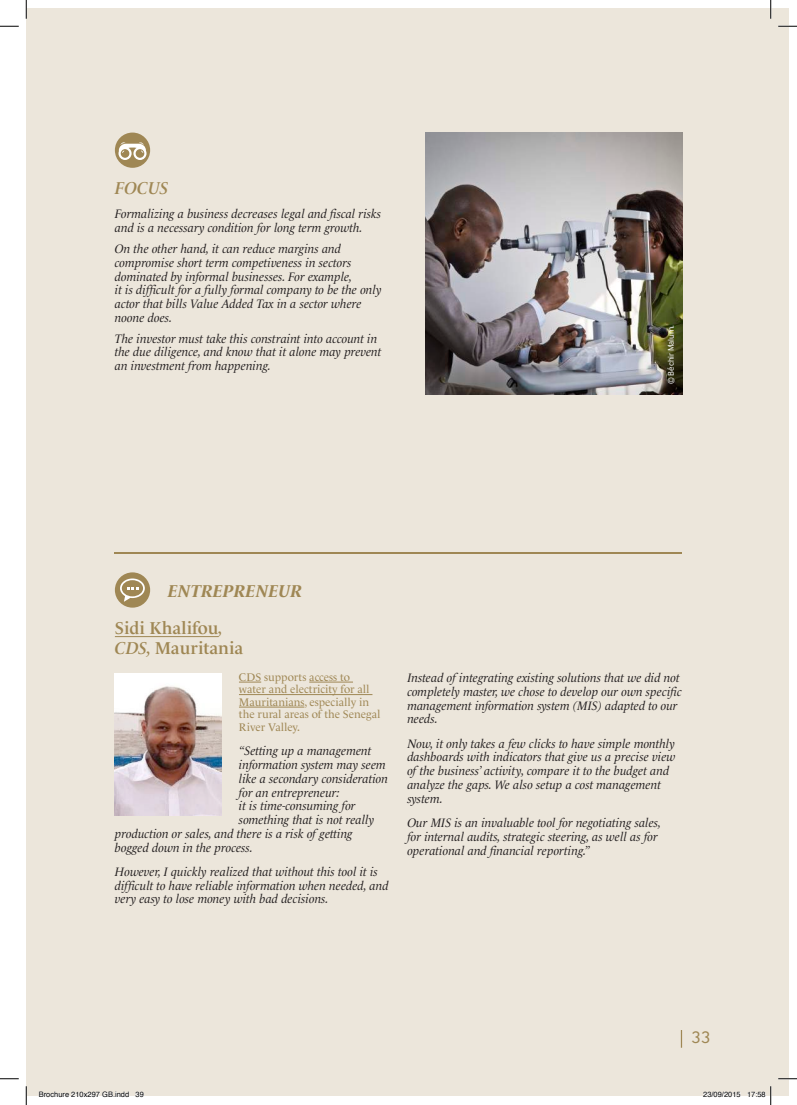
<style>
.page{position:relative;width:797px;height:1105px;background:#fff}
.page>*{position:absolute;margin:0;border:0;box-sizing:border-box;transform-origin:0 0}
.t1{font:600 17.5px/20px "Le Monde Livre";color:#9f8754}
.t2{font:italic 700 17.5px "Le Monde Livre";color:#9f8754}
.t3{font:italic 600 17.5px "Le Monde Livre";color:#9f8754}
.t4{font:17.5px "Inter Face";color:#9f8754}
.t5{font:italic 12.5px/13.8px "Le Monde Livre";color:#231f20}
.t6{font:11.25px/12.5px "Le Monde Livre";color:#9f8754}
.t7{font:8.75px "Inter Face";color:#fff}
.t8{font:7.5px "Helvetica";color:#000}
.s1{font-style:italic}
</style>
<div class="page">
<div style="left:26px;top:9px;width:762px;height:1087px;background:#ece6db"></div>
<div style="left:115px;top:133px;width:35px;height:35px;background:#9f8754;border-radius:50%"></div>
<svg style="left:118px;top:142px;width:28px;height:18px"></svg>
<hr style="left:115px;top:552px;width:567px;height:2px;background:#9f8754">
<hr style="left:115px;top:636px;width:103px;height:1px;background:#9f8754">
<svg style="left:239px;top:682px;width:22px;height:1px"></svg>
<hr style="left:309px;top:682px;width:44px;height:1px;background:#9f8754">
<hr style="left:239px;top:694px;width:133px;height:1px;background:#9f8754">
<hr style="left:239px;top:707px;width:65px;height:1px;background:#9f8754">
<img style="left:115px;top:674px;width:106px;height:142px">
<div style="left:115px;top:572px;width:35px;height:36px;background:#9f8754;border-radius:50%"></div>
<svg style="left:120px;top:578px;width:25px;height:24px"></svg>
<svg style="left:681px;top:1030px;width:1px;height:18px"></svg>
<img style="left:425px;top:133px;width:257px;height:262px">
<svg style="left:0;top:25px;width:19px;height:2px"></svg>
<svg style="left:778px;top:25px;width:19px;height:2px"></svg>
<svg style="left:0;top:1078px;width:19px;height:1px"></svg>
<svg style="left:778px;top:1078px;width:19px;height:1px"></svg>
<svg style="left:25px;top:0;width:2px;height:19px"></svg>
<svg style="left:25px;top:1086px;width:2px;height:19px"></svg>
<svg style="left:770px;top:0;width:1px;height:19px"></svg>
<svg style="left:39px;top:1091px;width:90px;height:5px"></svg>
<svg style="left:135px;top:1092px;width:9px;height:4px"></svg>
<svg style="left:703px;top:1091px;width:38px;height:5px"></svg>
<svg style="left:747px;top:1086px;width:24px;height:19px"></svg>
<h1 class="t3" style="left:115px;top:178px;width:55px">FOCUS</h1>
<p class="t5" style="left:115px;top:207px;width:268px">Formalizing a business decreases legal and fiscal risks and is a necessary condition for long term growth.</p>
<p class="t5" style="left:115px;top:242px;width:268px">On the other hand, it can reduce margins and compromise short term competiveness in sectors dominated by informal businesses. For example,<br>it is difficult for a fully formal company to be the only actor that bills Value Added Tax in a sector where noone does.</p>
<p class="t5" style="left:115px;top:331px;width:268px">The investor must take this constraint into account in the due diligence, and know that it alone may prevent an investment from happening.</p>
<p class="t7" style="left:666px;top:384px;width:61px;rotate:-90deg">© Béchir Malum.</p>
<h1 class="t2" style="left:168px;top:580px;width:136px">ENTREPRENEUR</h1>
<h1 class="t1" style="left:115px;top:618px;width:130px">Sidi Khalifou<span class="s1">,<br>CDS,</span> Mauritania</h1>
<p class="t6" style="left:239px;top:671px;width:143px">CDS supports access to<br>water and electricity for all<br>Mauritanians, especially in the rural areas of the Senegal<br>River Valley.</p>
<p class="t5" style="left:239px;top:744px;width:134px">“Setting up a management</p>
<p class="t5" style="left:239px;top:758px;width:148px">information system may seem</p>
<p class="t5" style="left:239px;top:772px;width:151px">like a secondary consideration</p>
<p class="t5" style="left:239px;top:785px;width:102px">for an entrepreneur:</p>
<p class="t5" style="left:239px;top:799px;width:118px">it is time-consuming for</p>
<p class="t5" style="left:239px;top:813px;width:137px">something that is not really</p>
<p class="t5" style="left:115px;top:827px;width:239px">production or sales, and there is a risk of getting</p>
<p class="t5" style="left:115px;top:840px;width:140px">bogged down in the process.</p>
<p class="t5" style="left:115px;top:865px;width:275px">However, I quickly realized that without this tool it is difficult to have reliable information when needed, and very easy to lose money with bad decisions.</p>
<p class="t5" style="left:407px;top:671px;width:276px">Instead of integrating existing solutions that we did not completely master, we chose to develop our own specific management information system (MIS) adapted to our needs.</p>
<p class="t5" style="left:407px;top:736px;width:269px">Now, it only takes a few clicks to have simple monthly dashboards with indicators that give us a precise view of the business’ activity, compare it to the budget and analyze the gaps. We also setup a cost management system.</p>
<p class="t5" style="left:407px;top:816px;width:255px">Our MIS is an invaluable tool for negotiating sales, for internal audits, strategic steering, as well as for operational and financial reporting.”</p>
<h1 class="t4" style="left:691px;top:1027px;width:20px">33</h1>
<p class="t8" style="left:39px;top:1089px;width:107px">Brochure 210x297 GB.indd 39</p>
<p class="t8" style="left:703px;top:1089px;width:64px">23/09/2015 17:58</p>
</div>
